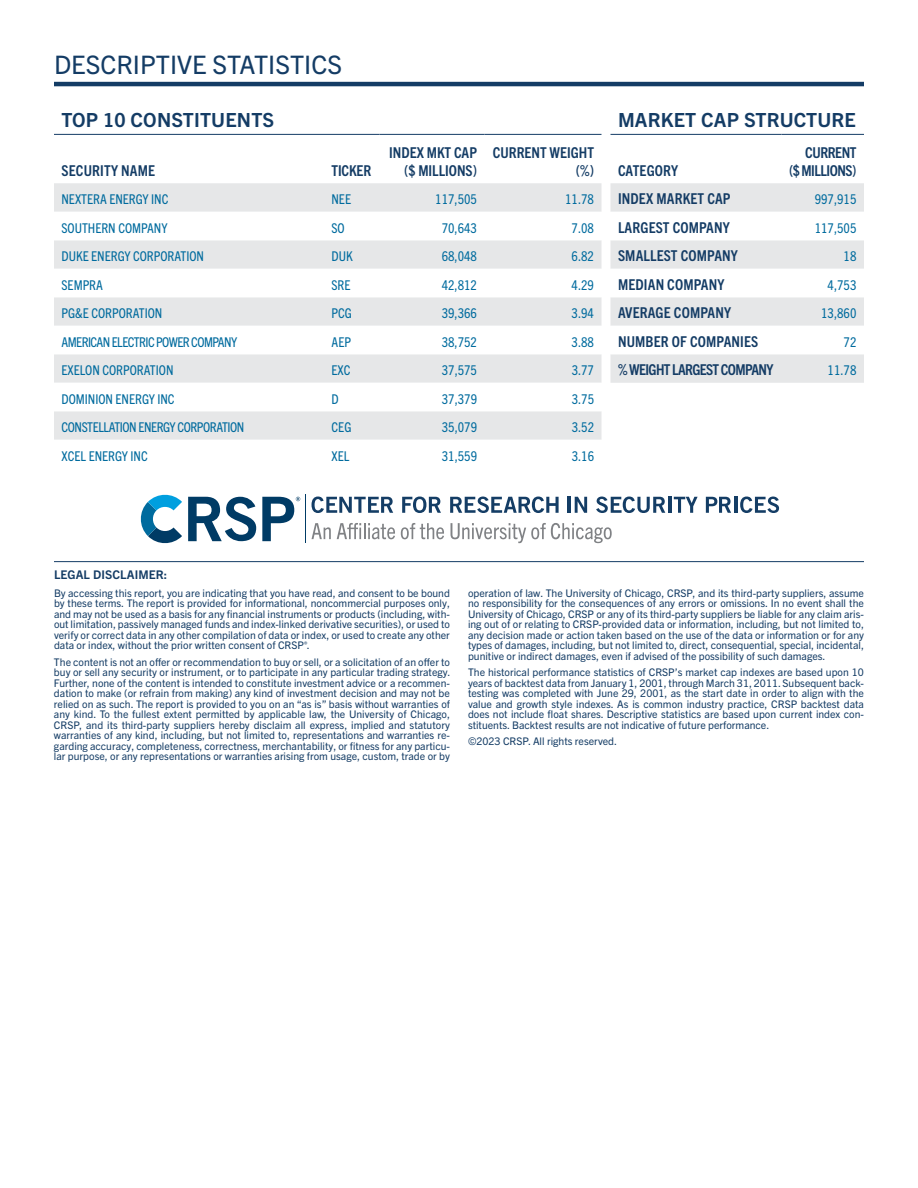
<style>
.page{position:relative;width:918px;height:1188px;background:#fff}
.page>*{position:absolute;margin:0;border:0;box-sizing:border-box;transform-origin:0 0}
.t1{font:25.5px "Trade Gothic Next LT Pro";color:#143c65}
.t2{font:700 19.5px "Trade Gothic Next LT Pro";letter-spacing:.01em;color:#143c65}
.t3{font:700 condensed 15px/18px "Trade Gothic Next LT Pro";letter-spacing:.01em;color:#143c65;text-align:right}
.t4{font:700 condensed 15px "Trade Gothic Next LT Pro";letter-spacing:-.04em;color:#143c65}
.t5{font:700 condensed 15px/18px "Trade Gothic Next LT Pro";letter-spacing:-.03em;color:#143c65;text-align:right}
.t6{font:condensed 13.5px "Trade Gothic Next LT Pro";color:#006b9e}
.t7{font:condensed 13.5px "Trade Gothic Next LT Pro";letter-spacing:-.03em;color:#006b9e}
.t8{font:condensed 13.5px "Trade Gothic Next LT Pro";letter-spacing:-.04em;color:#006b9e}
.t9{font:700 12px "Trade Gothic Next LT Pro";letter-spacing:.01em;color:#143c65}
.t10{font:10.5px/10.5px "Trade Gothic Next LT Pro";color:#143c65;text-align:justify}
</style>
<div class="page">
<hr style="left:54px;top:82px;width:810px;height:4px;background:#143c65">
<div style="left:610px;top:183px;width:254px;height:200px;background:#e6e7e8"></div>
<svg style="left:610px;top:212px;width:254px;height:142px"></svg>
<hr style="left:610px;top:134px;width:172px;height:1px;background:#143c65">
<hr style="left:782px;top:134px;width:82px;height:1px;background:#143c65">
<div style="left:54px;top:183px;width:548px;height:29px;background:#e6e7e8"></div>
<svg style="left:54px;top:240px;width:548px;height:200px;fill:#e6e7e8"></svg>
<hr style="left:54px;top:134px;width:270px;height:1px;background:#143c65">
<hr style="left:324px;top:134px;width:56px;height:1px;background:#143c65">
<hr style="left:380px;top:134px;width:104px;height:1px;background:#143c65">
<hr style="left:484px;top:134px;width:118px;height:1px;background:#143c65">
<hr style="left:54px;top:561px;width:810px;height:1px;background:#143c65">
<hr style="left:306px;top:495px;width:1px;height:48px;background:#003b65">
<svg style="left:262px;top:497px;width:38px;height:44px"></svg>
<svg style="left:188px;top:497px;width:68px;height:44px"></svg>
<svg style="left:141px;top:494px;width:41px;height:50px"></svg>
<svg style="left:312px;top:497px;width:81px;height:16px"></svg>
<svg style="left:402px;top:497px;width:39px;height:16px"></svg>
<svg style="left:450px;top:497px;width:109px;height:16px"></svg>
<hr style="left:568px;top:497px;width:3px;height:16px;background:#143d65">
<svg style="left:575px;top:497px;width:12px;height:16px"></svg>
<svg style="left:596px;top:497px;width:69px;height:16px"></svg>
<hr style="left:668px;top:497px;width:3px;height:16px;background:#143d65">
<svg style="left:674px;top:497px;width:24px;height:16px"></svg>
<svg style="left:706px;top:497px;width:25px;height:16px"></svg>
<hr style="left:734px;top:497px;width:3px;height:16px;background:#143d65">
<svg style="left:740px;top:497px;width:39px;height:16px"></svg>
<svg style="left:312px;top:523px;width:19px;height:16px"></svg>
<svg style="left:337px;top:523px;width:58px;height:16px"></svg>
<svg style="left:401px;top:523px;width:43px;height:16px"></svg>
<svg style="left:451px;top:523px;width:161px;height:20px"></svg>
<h1 class="t1" style="left:54px;top:47px;width:290px">DESCRIPTIVE STATISTICS</h1>
<h2 class="t2" style="left:62px;top:106px;width:214px">TOP 10 CONSTITUENTS</h2>
<h3 class="t3" style="left:62px;top:160px;width:95px">SECURITY NAME</h3>
<h3 class="t3" style="left:332px;top:160px;width:41px">TICKER</h3>
<h3 class="t3" style="left:389px;top:142px;width:89px">INDEX MKT CAP ($ MILLIONS)</h3>
<h3 class="t3" style="left:493px;top:142px;width:103px">CURRENT WEIGHT (%)</h3>
<p class="t6" style="left:62px;top:190px;width:108px">NEXTERA ENERGY INC</p>
<p class="t6" style="left:332px;top:190px;width:21px">NEE</p>
<p class="t6" style="left:435px;top:190px;width:43px">117,505</p>
<p class="t6" style="left:565px;top:190px;width:30px">11.78</p>
<p class="t6" style="left:62px;top:219px;width:108px">SOUTHERN COMPANY</p>
<p class="t6" style="left:332px;top:219px;width:15px">SO</p>
<p class="t6" style="left:442px;top:219px;width:37px">70,643</p>
<p class="t6" style="left:572px;top:219px;width:24px">7.08</p>
<p class="t6" style="left:62px;top:247px;width:144px">DUKE ENERGY CORPORATION</p>
<p class="t6" style="left:332px;top:247px;width:23px">DUK</p>
<p class="t6" style="left:442px;top:247px;width:37px">68,048</p>
<p class="t6" style="left:572px;top:247px;width:24px">6.82</p>
<p class="t6" style="left:62px;top:276px;width:43px">SEMPRA</p>
<p class="t6" style="left:332px;top:276px;width:21px">SRE</p>
<p class="t6" style="left:442px;top:276px;width:37px">42,812</p>
<p class="t6" style="left:572px;top:276px;width:24px">4.29</p>
<p class="t6" style="left:62px;top:304px;width:102px">PG&amp;E CORPORATION</p>
<p class="t6" style="left:332px;top:304px;width:22px">PCG</p>
<p class="t6" style="left:442px;top:304px;width:37px">39,366</p>
<p class="t6" style="left:572px;top:304px;width:24px">3.94</p>
<p class="t8" style="left:62px;top:333px;width:177px">AMERICAN ELECTRIC POWER COMPANY</p>
<p class="t6" style="left:332px;top:333px;width:21px">AEP</p>
<p class="t6" style="left:442px;top:333px;width:37px">38,752</p>
<p class="t6" style="left:572px;top:333px;width:24px">3.88</p>
<p class="t6" style="left:62px;top:361px;width:113px">EXELON CORPORATION</p>
<p class="t6" style="left:332px;top:361px;width:20px">EXC</p>
<p class="t6" style="left:442px;top:361px;width:37px">37,575</p>
<p class="t6" style="left:572px;top:361px;width:24px">3.77</p>
<p class="t6" style="left:62px;top:390px;width:115px">DOMINION ENERGY INC</p>
<p class="t6" style="left:332px;top:390px;width:9px">D</p>
<p class="t6" style="left:442px;top:390px;width:37px">37,379</p>
<p class="t6" style="left:572px;top:390px;width:24px">3.75</p>
<p class="t7" style="left:62px;top:418px;width:184px">CONSTELLATION ENERGY CORPORATION</p>
<p class="t6" style="left:332px;top:418px;width:21px">CEG</p>
<p class="t6" style="left:442px;top:418px;width:37px">35,079</p>
<p class="t6" style="left:572px;top:418px;width:24px">3.52</p>
<p class="t6" style="left:62px;top:447px;width:88px">XCEL ENERGY INC</p>
<p class="t6" style="left:332px;top:447px;width:19px">XEL</p>
<p class="t6" style="left:442px;top:447px;width:37px">31,559</p>
<p class="t6" style="left:572px;top:447px;width:24px">3.16</p>
<h2 class="t2" style="left:618px;top:106px;width:239px">MARKET CAP STRUCTURE</h2>
<h3 class="t3" style="left:618px;top:160px;width:62px">CATEGORY</h3>
<h3 class="t5" style="left:789px;top:142px;width:69px">CURRENT<br>($ MILLIONS)</h3>
<h3 class="t3" style="left:618px;top:189px;width:114px">INDEX MARKET CAP</h3>
<p class="t6" style="left:815px;top:190px;width:43px">997,915</p>
<h3 class="t3" style="left:618px;top:217px;width:113px">LARGEST COMPANY</h3>
<p class="t6" style="left:815px;top:219px;width:43px">117,505</p>
<h3 class="t3" style="left:618px;top:246px;width:121px">SMALLEST COMPANY</h3>
<p class="t6" style="left:844px;top:247px;width:14px">18</p>
<h3 class="t3" style="left:618px;top:274px;width:108px">MEDIAN COMPANY</h3>
<p class="t6" style="left:828px;top:276px;width:30px">4,753</p>
<h3 class="t3" style="left:618px;top:303px;width:115px">AVERAGE COMPANY</h3>
<p class="t6" style="left:821px;top:304px;width:37px">13,860</p>
<h3 class="t3" style="left:618px;top:331px;width:142px">NUMBER OF COMPANIES</h3>
<p class="t6" style="left:844px;top:333px;width:14px">72</p>
<h3 class="t4" style="left:618px;top:360px;width:157px">% WEIGHT LARGEST COMPANY</h3>
<p class="t6" style="left:828px;top:361px;width:30px">11.78</p>
<p class="t9" style="left:54px;top:567px;width:115px">LEGAL DISCLAIMER:</p>
<p class="t10" style="left:54px;top:587px;width:398px">By accessing this report, you are indicating that you have read, and consent to be bound by these terms. The report is provided for informational, noncommercial purposes only, and may not be used as a basis for any financial instruments or products (including, with&shy;out limitation, passively managed funds and index-linked derivative securities), or used to verify or correct data in any other compilation of data or index, or used to create any other data or index, without the prior written consent of CRSP<sup>®</sup>.</p>
<p class="t10" style="left:54px;top:656px;width:398px">The content is not an offer or recommendation to buy or sell, or a solicitation of an offer to buy or sell any security or instrument, or to participate in any particular trading strategy.<br>Further, none of the content is intended to constitute investment advice or a recommen&shy;dation to make (or refrain from making) any kind of investment decision and may not be relied on as such. The report is provided to you on an “as is” basis without warranties of any kind. To the fullest extent permitted by applicable law, the University of Chicago, CRSP, and its third-party suppliers hereby disclaim all express, implied and statutory warranties of any kind, including, but not limited to, representations and warranties re&shy;garding accuracy, completeness, correctness, merchantability, or fitness for any particu&shy;lar purpose, or any representations or warranties arising from usage, custom, trade or by</p>
<p class="t10" style="left:468px;top:587px;width:398px">operation of law. The University of Chicago, CRSP, and its third-party suppliers, assume no responsibility for the consequences of any errors or omissions. In no event shall the University of Chicago, CRSP or any of its third-party suppliers be liable for any claim aris&shy;ing out of or relating to CRSP-provided data or information, including, but not limited to, any decision made or action taken based on the use of the data or information or for any types of damages, including, but not limited to, direct, consequential, special, incidental, punitive or indirect damages, even if advised of the possibility of such damages.</p>
<p class="t10" style="left:468px;top:667px;width:398px">The historical performance statistics of CRSP’s market cap indexes are based upon 10 years of backtest data from January 1, 2001, through March 31, 2011. Subsequent back&shy;testing was completed with June 29, 2001, as the start date in order to align with the value and growth style indexes. As is common industry practice, CRSP backtest data does not include float shares. Descriptive statistics are based upon current index con&shy;stituents. Backtest results are not indicative of future performance.</p>
<p class="t10" style="left:468px;top:736px;width:151px">©2023 CRSP. All rights reserved.</p>
</div>
